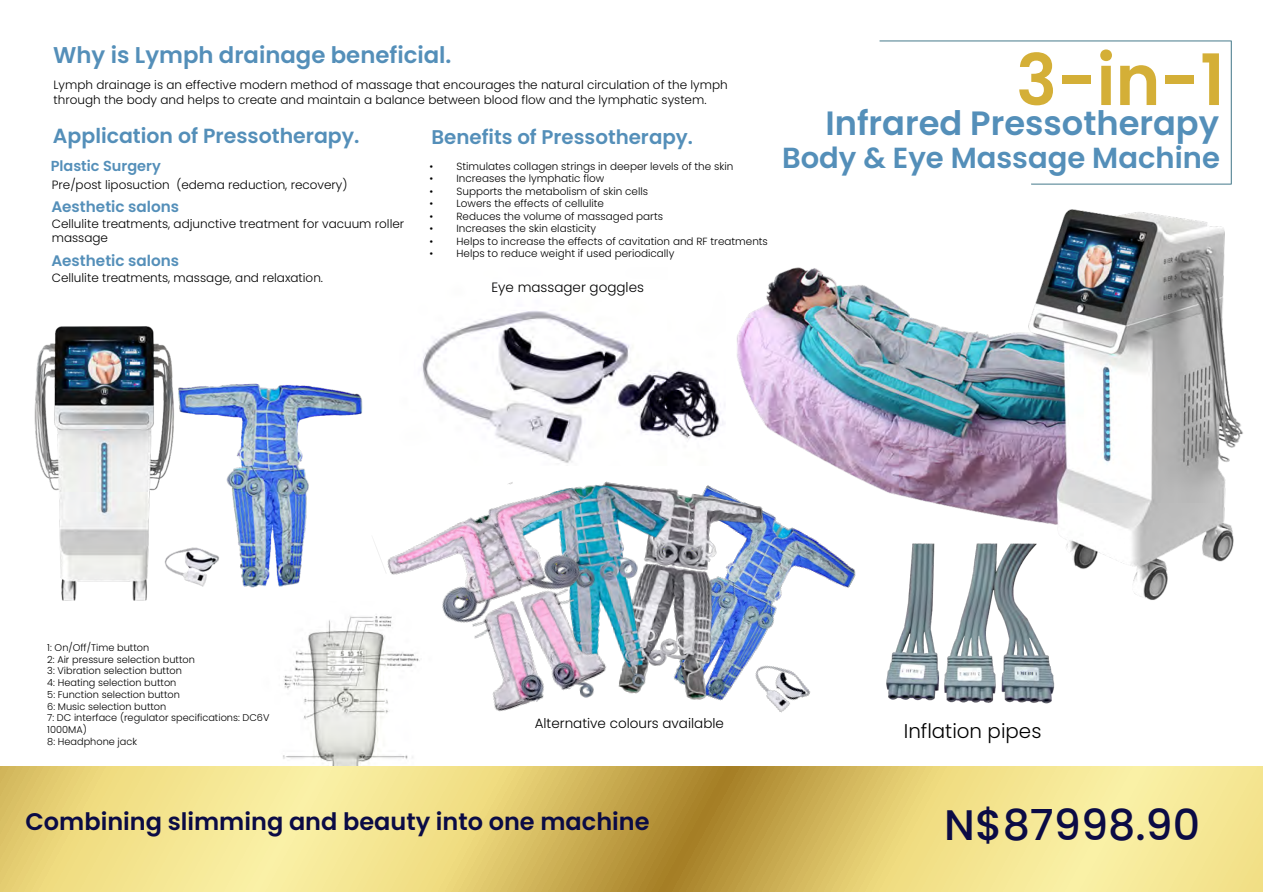
<style>
.page{position:relative;width:1263px;height:893px;background:#fff}
.page>*{position:absolute;margin:0;border:0;box-sizing:border-box;transform-origin:0 0}
.t1{font:600 70.8px "Poppins";color:#d4af37;scale:.96 1}
.t2{font:500 42.75px "Poppins";color:#0b0b45}
.t3{font:600 33.75px "Poppins";color:#548fb9}
.t4{font:600 28.95px "Poppins";color:#548fb9}
.t5{font:600 24px "Poppins";color:#0b0b45}
.t6{font:600 22.8px "Poppins";color:#548fb9}
.t7{font:600 20.4px "Poppins";color:#548fb9}
.t8{font:600 19.8px "Poppins";color:#548fb9}
.t9{font:300 19.8px "Poppins";color:#000}
.t10{font:600 15.3px "Poppins";color:#548fb9}
.t11{font:600 14.55px "Poppins";color:#548fb9}
.t12{font:300 13.5px "Poppins";color:#000}
.t13{font:300 12px/14.4px "Poppins";color:#000}
.t14{font:300 10.35px "Poppins";color:#000}
.t15{font:300 9.75px/11.7px "Poppins";color:#000}
</style>
<div class="page">
<img style="left:422px;top:311px;width:293px;height:137px">
<img style="left:283px;top:624px;width:130px;height:142px">
<svg style="left:0;top:766px;width:1263px;height:125px;background:#e5d17b"></svg>
<svg style="left:879px;top:41px;width:353px;height:93px"></svg>
<img style="left:715px;top:134px;width:528px;height:466px">
<img style="left:34px;top:326px;width:329px;height:298px">
<img style="left:715px;top:450px;width:198px;height:150px">
<img style="left:754px;top:463px;width:65px;height:250px">
<img style="left:683px;top:453px;width:71px;height:248px">
<img style="left:351px;top:448px;width:332px;height:306px">
<img style="left:849px;top:533px;width:239px;height:171px">
<h3 class="t6" style="left:53px;top:42px;width:400px">Why is Lymph drainage beneficial.</h3>
<p class="t13" style="left:54px;top:78px;width:676px">Lymph drainage is an effective modern method of massage that encourages the natural circulation of the lymph through the body and helps to create and maintain a balance between blood flow and the lymphatic system.</p>
<h3 class="t7" style="left:53px;top:124px;width:308px">Application of Pressotherapy.</h3>
<h3 class="t8" style="left:431px;top:125px;width:263px">Benefits of Pressotherapy.</h3>
<p class="t13" style="left:52px;top:177px;width:297px">Pre/post liposuction (edema reduction, recovery)</p>
<p class="t13" style="left:52px;top:216px;width:354px">Cellulite treatments, adjunctive treatment for vacuum roller massage</p>
<p class="t13" style="left:52px;top:270px;width:273px">Cellulite treatments, massage, and relaxation.</p>
<p class="t11" style="left:51px;top:158px;width:112px">Plastic Surgery</p>
<p class="t10" style="left:51px;top:198px;width:129px">Aesthetic salons</p>
<p class="t14" style="left:429px;top:160px;width:305px">• Stimulates collagen strings in deeper levels of the skin</p>
<p class="t14" style="left:429px;top:173px;width:176px">• Increases the lymphatic flow</p>
<p class="t14" style="left:429px;top:185px;width:220px">• Supports the metabolism of skin cells</p>
<p class="t14" style="left:429px;top:198px;width:176px">• Lowers the effects of cellulite</p>
<p class="t14" style="left:429px;top:210px;width:235px">• Reduces the volume of massaged parts</p>
<p class="t14" style="left:429px;top:223px;width:168px">• Increases the skin elasticity</p>
<p class="t14" style="left:429px;top:235px;width:340px">• Helps to increase the effects of cavitation and RF treatments</p>
<p class="t14" style="left:429px;top:247px;width:246px">• Helps to reduce weight if used periodically</p>
<p class="t12" style="left:491px;top:279px;width:154px">Eye massager goggles</p>
<p class="t10" style="left:51px;top:251px;width:129px">Aesthetic salons</p>
<h1 class="t1" style="left:1016px;top:39px;width:219px">3-in-1</h1>
<h3 class="t3" style="left:825px;top:104px;width:395px">Infrared Pressotherapy</h3>
<h3 class="t4" style="left:782px;top:141px;width:439px">Body &amp; Eye Massage Machine</h3>
<p class="t15" style="left:47px;top:642px;width:224px">1: On/Off/Time button<br>2: Air pressure selection button<br>3: Vibration selection button<br>4: Heating selection button<br>5: Function selection button<br>6: Music selection button<br>7: DC interface (regulator specifications: DC6V<br>1000MA)<br>8: Headphone jack</p>
<p class="t12" style="left:535px;top:716px;width:191px">Alternative colours available</p>
<h3 class="t9" style="left:904px;top:719px;width:139px">Inflation pipes</h3>
<h3 class="t5" style="left:25px;top:808px;width:626px">Combining slimming and beauty into one machine</h3>
<h2 class="t2" style="left:944px;top:800px;width:257px">N$87998.90</h2>
</div>
